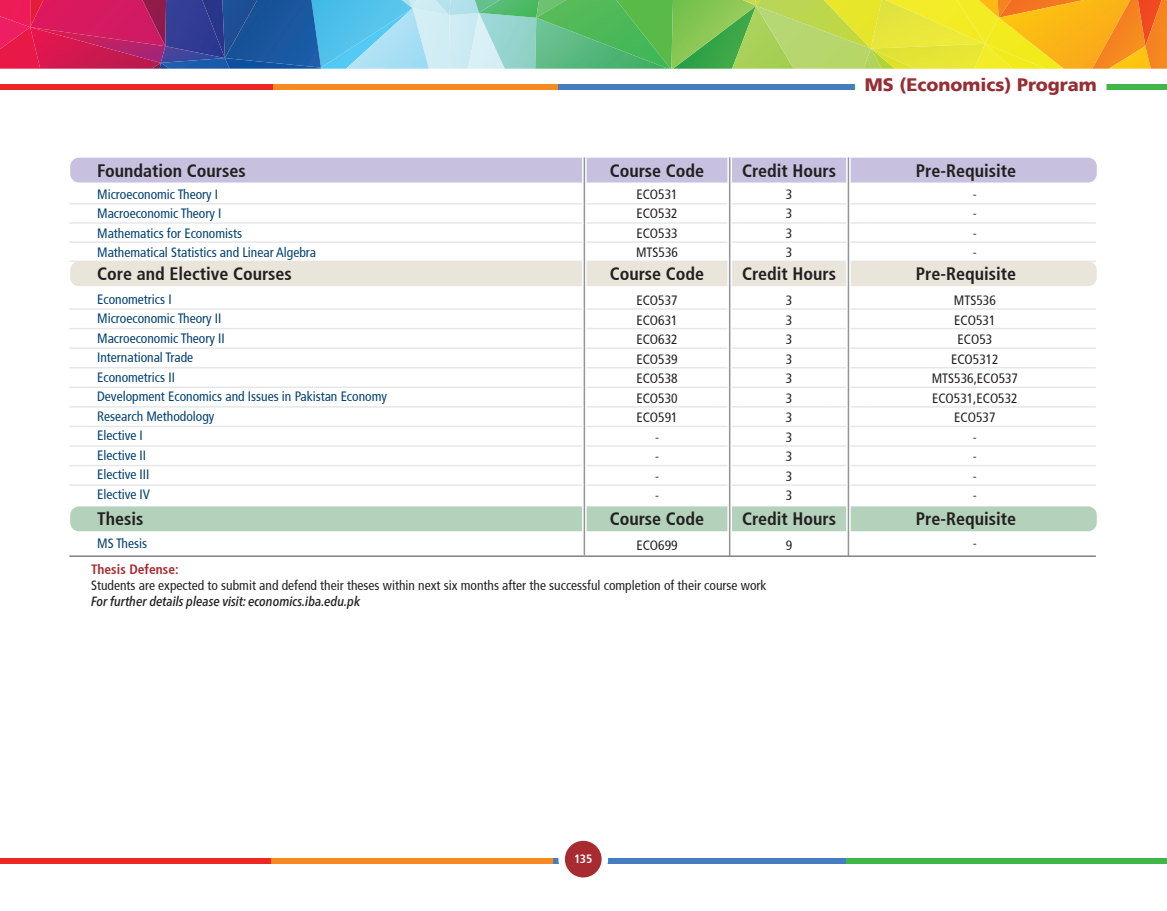
<style>
.page{position:relative;width:1167px;height:911px;background:#fff}
.page>*{position:absolute;margin:0;border:0;box-sizing:border-box;transform-origin:0 0}
.t1{font:700 condensed 18px "Frutiger 67";color:#231f20}
.t2{font:900 18px "Frutiger";color:#962e33}
.t3{font:condensed 13.5px/19.5px "Frutiger";color:#231f20;text-align:justify}
.t4{font:condensed 13.5px/19.5px "Frutiger";color:#004071}
.t5{font:700 condensed 12px "Frutiger 67";color:#fff}
.s1{font-family:"Frutiger 67";font-weight:700;color:#a72b30}
.s2{font-family:"Frutiger Neue LT Pro";font-weight:500;font-style:italic}
</style>
<div class="page">
<svg style="left:0;top:0;width:1166px;height:69px;background:#a0a170"></svg>
<div style="left:0;top:858px;width:447px;height:5px;background:#ee2626"></div>
<div style="left:271px;top:858px;width:447px;height:5px;background:#f68a21"></div>
<div style="left:553px;top:858px;width:389px;height:5px;background:#457dc0"></div>
<div style="left:846px;top:858px;width:320px;height:5px;background:#40b649"></div>
<div style="left:0;top:84px;width:451px;height:5px;background:#ee2626"></div>
<div style="left:274px;top:84px;width:450px;height:5px;background:#f68a21"></div>
<div style="left:558px;top:84px;width:393px;height:5px;background:#457dc0"></div>
<div style="left:854px;top:84px;width:312px;height:5px;background:#40b649"></div>
<div style="left:558px;top:834px;width:50px;height:50px;background:#fff;border-radius:50%"></div>
<div style="left:565px;top:841px;width:36px;height:36px;background:#a72b30;border-radius:50%"></div>
<div style="left:855px;top:81px;width:251px;height:10px;background:#fff"></div>
<div style="left:70px;top:158px;width:1026px;height:24px;background:#c7c0de;border-radius:9px"></div>
<hr style="left:69px;top:222px;width:1026px;height:2px;background:#e6e7e9">
<hr style="left:69px;top:241px;width:1026px;height:2px;background:#e6e7e9">
<hr style="left:69px;top:261px;width:1026px;height:1px;background:#e6e7e9">
<hr style="left:69px;top:203px;width:1026px;height:1px;background:#e6e7e9">
<div style="left:70px;top:261px;width:1026px;height:25px;background:#eae5da;border-radius:9px"></div>
<hr style="left:69px;top:328px;width:1026px;height:1px;background:#e6e7e9">
<hr style="left:69px;top:347px;width:1026px;height:2px;background:#e6e7e9">
<hr style="left:69px;top:367px;width:1026px;height:1px;background:#e6e7e9">
<hr style="left:69px;top:386px;width:1026px;height:2px;background:#e6e7e9">
<hr style="left:69px;top:406px;width:1026px;height:2px;background:#e6e7e9">
<hr style="left:69px;top:426px;width:1026px;height:1px;background:#e6e7e9">
<hr style="left:69px;top:445px;width:1026px;height:2px;background:#e6e7e9">
<hr style="left:69px;top:465px;width:1026px;height:1px;background:#e6e7e9">
<hr style="left:69px;top:484px;width:1026px;height:2px;background:#e6e7e9">
<hr style="left:69px;top:308px;width:1026px;height:2px;background:#e6e7e9">
<div style="left:70px;top:506px;width:1026px;height:25px;background:#b3d1bb;border-radius:9px"></div>
<svg style="left:727px;top:157px;width:5px;height:398px"></svg>
<hr style="left:729px;top:157px;width:1px;height:399px;background:#939598">
<svg style="left:846px;top:157px;width:4px;height:398px"></svg>
<hr style="left:847px;top:157px;width:2px;height:399px;background:#939598">
<svg style="left:582px;top:157px;width:4px;height:398px"></svg>
<hr style="left:583px;top:157px;width:2px;height:398px;background:#939598">
<hr style="left:69px;top:555px;width:1026px;height:2px;background:#808285">
<p class="t2" style="left:864px;top:74px;width:233px">MS (Economics) Program</p>
<p class="t1" style="left:97px;top:160px;width:150px">Foundation Courses</p>
<p class="t1" style="left:609px;top:160px;width:96px">Course Code</p>
<p class="t1" style="left:742px;top:160px;width:96px">Credit Hours</p>
<p class="t1" style="left:915px;top:160px;width:102px">Pre-Requisite</p>
<p class="t4" style="left:97px;top:184px;width:220px">Microeconomic Theory I<br>Macroeconomic Theory I<br>Mathematics for Economists<br>Mathematical Statistics and Linear Algebra</p>
<p class="t4" style="left:97px;top:290px;width:291px">Econometrics I<br>Microeconomic Theory II<br>Macroeconomic Theory II<br>International Trade<br>Econometrics II<br>Development Economics and Issues in Pakistan Economy<br>Research Methodology<br>Elective I<br>Elective II<br>Elective III<br>Elective IV</p>
<p class="t3" style="left:636px;top:184px;width:43px">ECO531<br>ECO532<br>ECO533<br>MTS536</p>
<p class="t3" style="left:636px;top:291px;width:43px;text-align:center">ECO537<br>ECO631<br>ECO632<br>ECO539<br>ECO538<br>ECO530<br>ECO591 -<br>-<br>-<br>-</p>
<p class="t3" style="left:785px;top:184px;width:8px">3<br>3<br>3<br>3</p>
<p class="t3" style="left:785px;top:291px;width:8px">3<br>3<br>3<br>3<br>3<br>3<br>3<br>3<br>3<br>3<br>3</p>
<p class="t3" style="left:972px;top:184px;width:5px">- - - -</p>
<p class="t1" style="left:97px;top:263px;width:196px">Core and Elective Courses</p>
<p class="t1" style="left:609px;top:263px;width:96px">Course Code</p>
<p class="t1" style="left:742px;top:263px;width:96px">Credit Hours</p>
<p class="t1" style="left:915px;top:263px;width:102px">Pre-Requisite</p>
<p class="t3" style="left:931px;top:291px;width:88px;text-align:center">MTS536<br>ECO531<br>ECO53<br>ECO5312<br>MTS536,ECO537<br>ECO531,ECO532<br>ECO537<br>-<br>-<br>-<br>-</p>
<p class="t1" style="left:97px;top:508px;width:48px">Thesis</p>
<p class="t1" style="left:609px;top:508px;width:96px">Course Code</p>
<p class="t1" style="left:742px;top:508px;width:96px">Credit Hours</p>
<p class="t1" style="left:915px;top:508px;width:102px">Pre-Requisite</p>
<p class="t4" style="left:97px;top:534px;width:51px">MS Thesis</p>
<p class="t3" style="left:636px;top:535px;width:43px">ECO699</p>
<p class="t3" style="left:785px;top:535px;width:8px">9</p>
<p class="t3" style="left:972px;top:534px;width:5px">-</p>
<p class="t3" style="left:91px;top:561px;width:677px;line-height:16.2px;text-align:left"><span class="s1">Thesis Defense:<br></span>Students are expected to submit and defend their theses within next six months after the successful completion of their course work<br><span class="s2">For further details please visit: economics.iba.edu.pk</span></p>
<p class="t5" style="left:574px;top:852px;width:20px">135</p>
</div>
